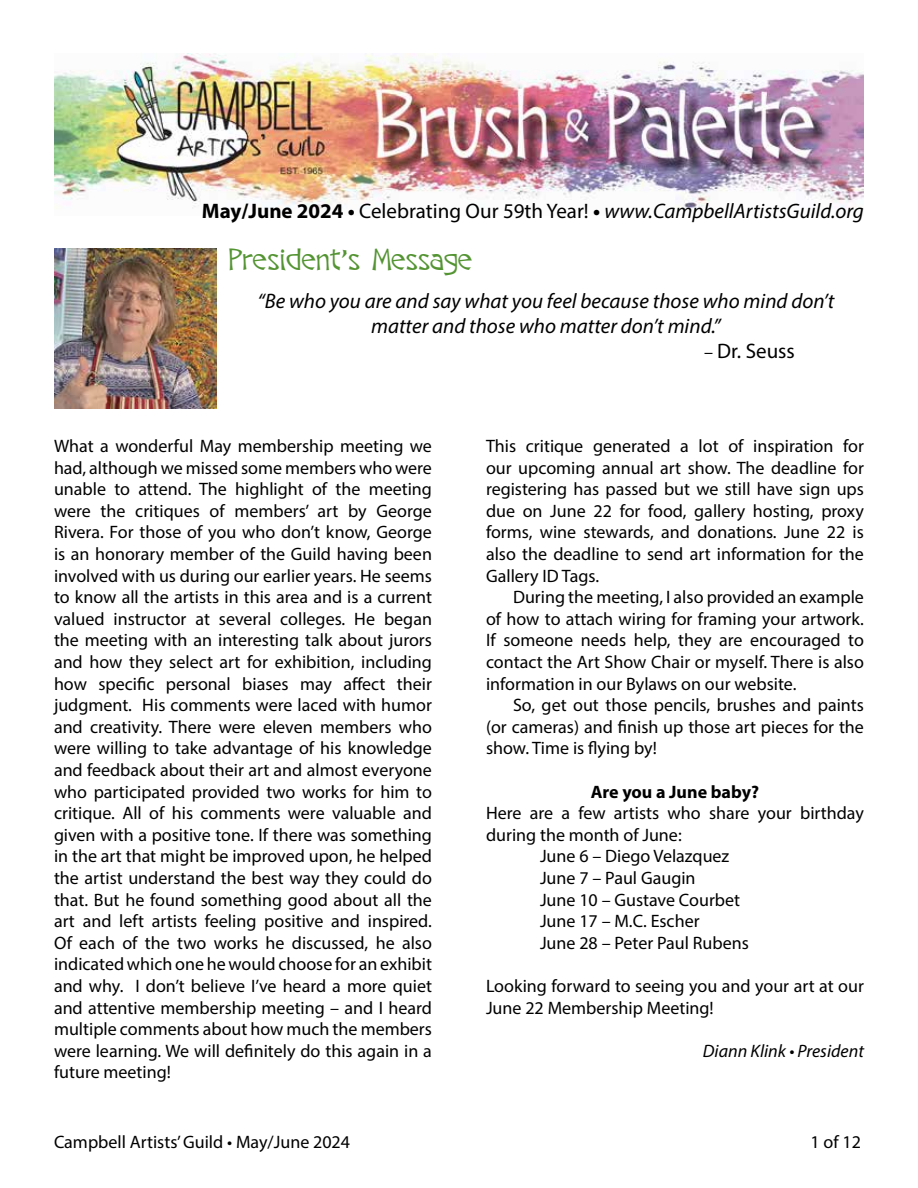
<style>
.page{position:relative;width:918px;height:1188px;background:#fff}
.page>*{position:absolute;margin:0;border:0;box-sizing:border-box;transform-origin:0 0}
.t1{font:27px "Doorn Display";color:#549433}
.t2{font:italic 21px/25.2px "Myriad Pro";color:#000;text-align:center}
.t3{font:21px "Myriad Pro";color:#000}
.t4{font:18px/21.6px "Myriad Pro";color:#000;text-align:justify}
.t5{font:italic 18px "Myriad Pro";color:#000}
.t6{font:700 18px "Myriad Pro";color:#000}
.s1{font-weight:700;font-style:normal}
.s2{font-style:normal}
.s3{font-size:18px}
</style>
<div class="page">
<img style="left:54px;top:54px;width:810px;height:155px">
<img style="left:54px;top:249px;width:162px;height:160px">
<p class="t2" style="left:202px;top:198px;width:664px"><span class="s1">May/June 2024 •</span> <span class="s2">Celebrating Our 59th Year!</span> <span class="s1">•</span> www.CampbellArtistsGuild.org</p>
<h1 class="t1" style="left:228px;top:242px;width:246px">President’s Message</h1>
<p class="t2" style="left:258px;top:288px;width:578px">“Be who you are and say what you feel because those who mind don’t matter and those who matter don’t mind.”</p>
<p class="t3" style="left:704px;top:338px;width:92px"><span class="s3">–</span> Dr. Seuss</p>
<p class="t4" style="left:54px;top:435px;width:380px">What a wonderful May membership meeting we had, although we missed some members who were unable to attend. The highlight of the meeting were the critiques of members’ art by George Rivera. For those of you who don’t know, George is an honorary member of the Guild having been involved with us during our earlier years. He seems to know all the artists in this area and is a current valued instructor at several colleges. He began the meeting with an interesting talk about jurors and how they select art for exhibition, including how specific personal biases may affect their judgment. His comments were laced with humor and creativity. There were eleven members who were willing to take advantage of his knowledge and feedback about their art and almost everyone who participated provided two works for him to critique. All of his comments were valuable and given with a positive tone. If there was something in the art that might be improved upon, he helped the artist understand the best way they could do that. But he found something good about all the art and left artists feeling positive and inspired.<br>Of each of the two works he discussed, he also indicated which one he would choose for an exhibit and why. I don’t believe I’ve heard a more quiet and attentive membership meeting – and I heard multiple comments about how much the members were learning. We will definitely do this again in a future meeting!</p>
<p class="t4" style="left:486px;top:435px;width:380px">This critique generated a lot of inspiration for our upcoming annual art show. The deadline for registering has passed but we still have sign ups due on June 22 for food, gallery hosting, proxy forms, wine stewards, and donations. June 22 is also the deadline to send art information for the Gallery ID Tags.</p>
<p class="t4" style="left:486px;top:586px;width:380px;text-indent:27px">During the meeting, I also provided an example of how to attach wiring for framing your artwork.<br>If someone needs help, they are encouraged to contact the Art Show Chair or myself. There is also information in our Bylaws on our website.</p>
<p class="t4" style="left:486px;top:694px;width:380px;text-indent:27px">So, get out those pencils, brushes and paints (or cameras) and finish up those art pieces for the show. Time is flying by!</p>
<p class="t6" style="left:591px;top:780px;width:170px">Are you a June baby?</p>
<p class="t4" style="left:486px;top:802px;width:379px">Here are a few artists who share your birthday</p>
<p class="t4" style="left:486px;top:824px;width:197px">during the month of June:</p>
<p class="t4" style="left:540px;top:845px;width:191px">June 6 – Diego Velazquez</p>
<p class="t4" style="left:540px;top:867px;width:157px">June 7 – Paul Gaugin</p>
<p class="t4" style="left:540px;top:888px;width:202px">June 10 – Gustave Courbet</p>
<p class="t4" style="left:540px;top:910px;width:161px">June 17 – M.C. Escher</p>
<p class="t4" style="left:540px;top:932px;width:210px">June 28 – Peter Paul Rubens</p>
<p class="t4" style="left:486px;top:975px;width:379px">Looking forward to seeing you and your art at our<br>June 22 Membership Meeting!</p>
<p class="t5" style="left:703px;top:1040px;width:163px">Diann Klink • President</p>
<p class="t4" style="left:54px;top:1130px;width:298px">Campbell Artists’ Guild • May/June 2024</p>
<p class="t4" style="left:811px;top:1130px;width:52px">1 of 12</p>
</div>
